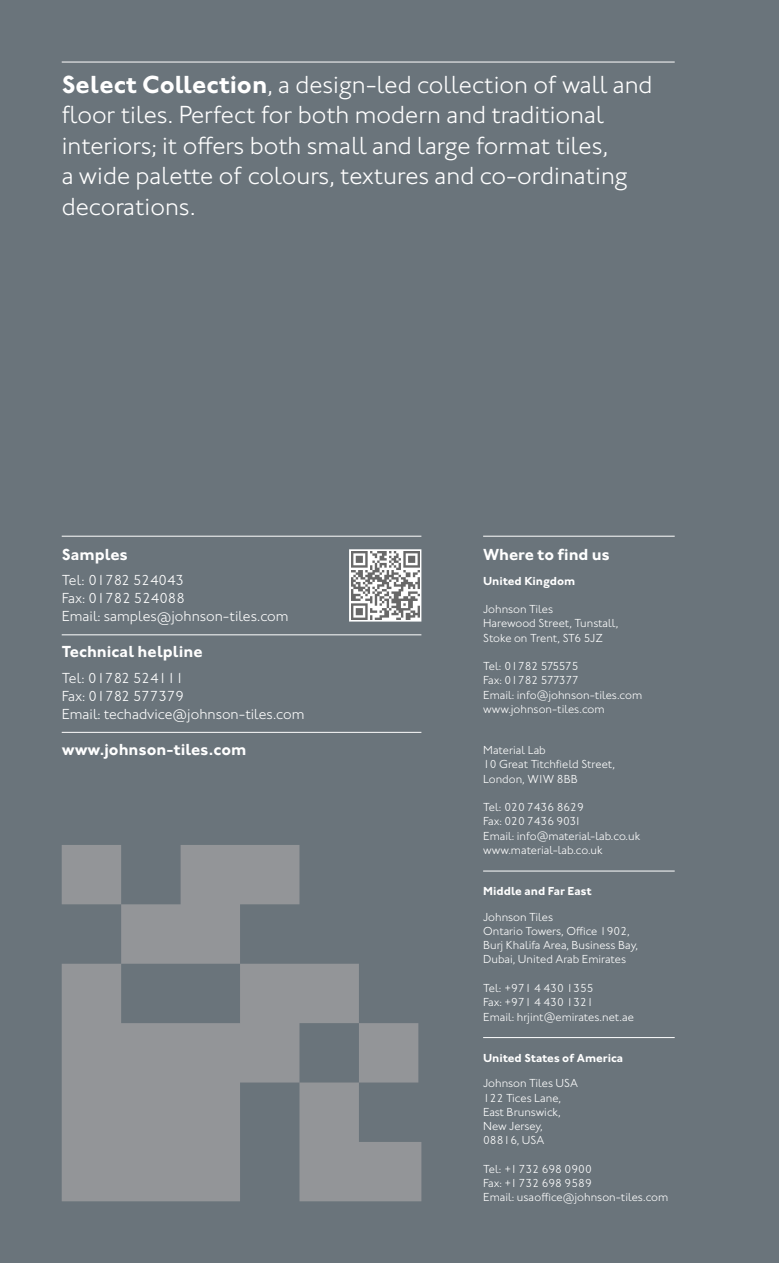
<style>
.page{position:relative;width:779px;height:1263px;background:#fff}
.page>*{position:absolute;margin:0;border:0;box-sizing:border-box;transform-origin:0 0}
.t1{font:300 25.5px/30.6px "Johnston ITC Std";color:#fff}
._3_Code_Only{font:700 16.5px "Johnston ITC Std";color:#fff}
.t2{font:300 15px "Johnston ITC Std";color:#fff}
._3_Code_Only-2{font:300 12px/14.2px "Johnston ITC Std";color:#fff}
._3_Code_Only-3{font:700 12px "Johnston ITC Std";color:#fff}
.s1{font-weight:700}
</style>
<div class="page">
<div style="left:0;top:0;width:778px;height:1263px;background:#6a747b"></div>
<hr style="left:483px;top:536px;width:191px;height:1px;background:#fff">
<hr style="left:483px;top:871px;width:191px;height:1px;background:#fff">
<hr style="left:483px;top:1037px;width:191px;height:1px;background:#fff">
<hr style="left:62px;top:536px;width:359px;height:1px;background:#fff">
<hr style="left:62px;top:634px;width:359px;height:1px;background:#fff">
<hr style="left:62px;top:732px;width:359px;height:1px;background:#fff">
<svg style="left:349px;top:549px;width:72px;height:72px"></svg>
<img style="left:351px;top:551px;width:68px;height:68px">
<hr style="left:62px;top:62px;width:612px;height:1px;background:#fff">
<svg style="left:62px;top:845px;width:359px;height:356px;fill:#939598"></svg>
<p class="t1" style="left:62px;top:69px;width:592px"><span class="s1">Select Collection</span>, a design-led collection of wall and floor tiles. Perfect for both modern and traditional interiors; it offers both small and large format tiles,<br>a wide palette of colours, textures and co-ordinating decorations.</p>
<p class="_3_Code_Only" style="left:62px;top:544px;width:68px">Samples</p>
<p class="t2" style="left:62px;top:572px;width:124px">Tel: 01782 524043</p>
<p class="t2" style="left:62px;top:590px;width:125px">Fax: 01782 524088</p>
<p class="t2" style="left:62px;top:608px;width:228px">Email: samples@johnson-tiles.com</p>
<p class="_3_Code_Only" style="left:62px;top:642px;width:142px">Technical helpline</p>
<p class="t2" style="left:62px;top:669px;width:124px">Tel: 01782 524111</p>
<p class="t2" style="left:62px;top:687px;width:124px">Fax: 01782 577379</p>
<p class="t2" style="left:62px;top:705px;width:244px">Email: techadvice@johnson-tiles.com</p>
<p class="_3_Code_Only" style="left:62px;top:739px;width:186px">www.johnson-tiles.com</p>
<p class="_3_Code_Only" style="left:483px;top:544px;width:128px">Where to find us</p>
<p class="_3_Code_Only-3" style="left:483px;top:573px;width:94px">United Kingdom</p>
<p class="_3_Code_Only-2" style="left:483px;top:602px;width:71px">Johnson Tiles</p>
<p class="_3_Code_Only-2" style="left:483px;top:616px;width:137px">Harewood Street, Tunstall,</p>
<p class="_3_Code_Only-2" style="left:483px;top:631px;width:121px">Stoke on Trent, ST6 5JZ</p>
<p class="_3_Code_Only-2" style="left:483px;top:659px;width:97px">Tel: 01782 575575</p>
<p class="_3_Code_Only-2" style="left:483px;top:673px;width:97px">Fax: 01782 577377</p>
<p class="_3_Code_Only-2" style="left:483px;top:688px;width:160px">Email: info@johnson-tiles.com</p>
<p class="_3_Code_Only-2" style="left:483px;top:702px;width:123px">www.johnson-tiles.com</p>
<p class="_3_Code_Only-2" style="left:483px;top:743px;width:64px">Material Lab</p>
<p class="_3_Code_Only-2" style="left:483px;top:757px;width:133px">10 Great Titchfield Street,</p>
<p class="_3_Code_Only-2" style="left:483px;top:772px;width:96px">London, W1W 8BB</p>
<p class="_3_Code_Only-2" style="left:483px;top:800px;width:102px">Tel: 020 7436 8629</p>
<p class="_3_Code_Only-2" style="left:483px;top:814px;width:100px">Fax: 020 7436 9031</p>
<p class="_3_Code_Only-2" style="left:483px;top:829px;width:159px">Email: info@material-lab.co.uk</p>
<p class="_3_Code_Only-2" style="left:483px;top:843px;width:121px">www.material-lab.co.uk</p>
<p class="_3_Code_Only-3" style="left:483px;top:884px;width:110px">Middle and Far East</p>
<p class="_3_Code_Only-2" style="left:483px;top:910px;width:71px">Johnson Tiles</p>
<p class="_3_Code_Only-2" style="left:483px;top:924px;width:156px">Ontario Towers, Office 1902,<br>Burj Khalifa Area, Business Bay,<br>Dubai, United Arab Emirates</p>
<p class="_3_Code_Only-2" style="left:483px;top:981px;width:112px">Tel: +971 4 430 1355</p>
<p class="_3_Code_Only-2" style="left:483px;top:995px;width:112px">Fax: +971 4 430 1321</p>
<p class="_3_Code_Only-2" style="left:483px;top:1009px;width:152px">Email: hrjint@emirates.net.ae</p>
<p class="_3_Code_Only-3" style="left:483px;top:1050px;width:141px">United States of America</p>
<p class="_3_Code_Only-2" style="left:483px;top:1076px;width:96px">Johnson Tiles USA</p>
<p class="_3_Code_Only-2" style="left:483px;top:1090px;width:79px">122 Tices Lane,</p>
<p class="_3_Code_Only-2" style="left:483px;top:1105px;width:79px">East Brunswick,</p>
<p class="_3_Code_Only-2" style="left:483px;top:1119px;width:61px">New Jersey,</p>
<p class="_3_Code_Only-2" style="left:483px;top:1133px;width:63px">08816, USA</p>
<p class="_3_Code_Only-2" style="left:483px;top:1162px;width:110px">Tel: +1 732 698 0900</p>
<p class="_3_Code_Only-2" style="left:483px;top:1176px;width:110px">Fax: +1 732 698 9589</p>
<p class="_3_Code_Only-2" style="left:483px;top:1190px;width:187px">Email: usa office@johnson-tiles.com</p>
</div>
